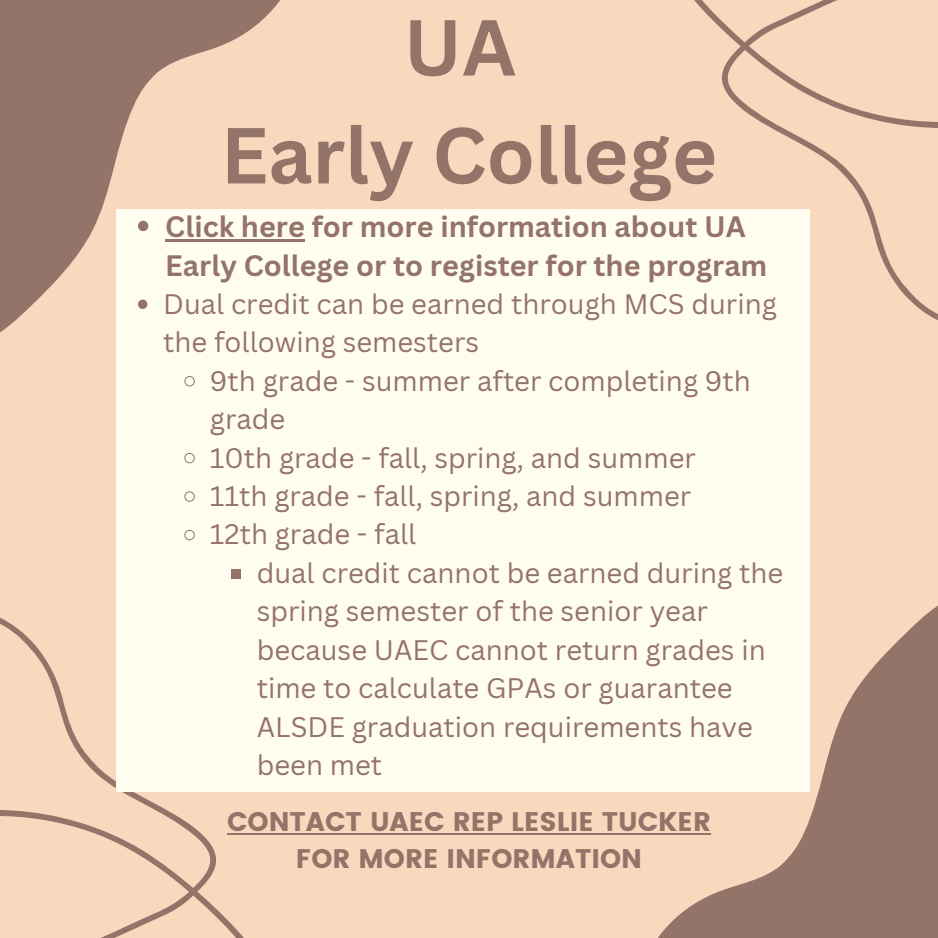
<style>
.page{position:relative;width:938px;height:938px;background:#fff}
.page>*{position:absolute;margin:0;border:0;box-sizing:border-box;transform-origin:0 0}
.t1{font:700 77.5px/107.8px "Canva Sans";color:#947369;text-align:center}
.t2{font:700 28.75px/39.4px "Canva Sans";color:#947369}
.t3{font:27.5px/38.5px "Canva Sans";color:#947369}
.t4{font:26.88px/37.5px "Poppins";color:#947369;text-align:center}
</style>
<div class="page">
<div style="left:0;top:0;width:938px;height:937px;background:#f8d9be"></div>
<svg style="left:0;top:0;width:280px;height:333px;fill:#947369"></svg>
<svg style="left:0;top:618px;width:79px;height:125px"></svg>
<div style="left:116px;top:209px;width:693px;height:582px;background:#fffdf0"></div>
<svg style="left:0;top:743px;width:343px;height:194px"></svg>
<svg style="left:525px;top:554px;width:413px;height:383px"></svg>
<svg style="left:809px;top:194px;width:129px;height:216px"></svg>
<svg style="left:694px;top:0;width:244px;height:194px"></svg>
<svg style="left:138px;top:221px;width:10px;height:10px"></svg>
<hr style="left:165px;top:239px;width:140px;height:2px;background:#947369">
<svg style="left:138px;top:299px;width:9px;height:10px"></svg>
<svg style="left:184px;top:376px;width:11px;height:11px"></svg>
<svg style="left:184px;top:453px;width:11px;height:11px"></svg>
<svg style="left:184px;top:491px;width:11px;height:11px"></svg>
<svg style="left:184px;top:529px;width:11px;height:12px"></svg>
<div style="left:232px;top:569px;width:9px;height:9px;background:#947369"></div>
<hr style="left:227px;top:832px;width:484px;height:2px;background:#947369">
<h1 class="t1" style="left:221px;top:-8px;width:498px">UA<br>Early College</h1>
<p class="t2" style="left:165px;top:206px;width:603px">Click here for more information about UA<br>Early College or to register for the program</p>
<p class="t3" style="left:163px;top:284px;width:615px">Dual credit can be earned through MCS during the following semesters</p>
<p class="t3" style="left:210px;top:360px;width:542px">9th grade - summer after completing 9th grade<br>10th grade - fall, spring, and summer<br>11th grade - fall, spring, and summer<br>12th grade - fall</p>
<p class="t3" style="left:257px;top:553px;width:528px">dual credit cannot be earned during the spring semester of the senior year because UAEC cannot return grades in time to calculate GPAs or guarantee<br>ALSDE graduation requirements have been met</p>
<p class="t4" style="left:227px;top:802px;width:485px">CONTACT UAEC REP LESLIE TUCKER<br>FOR MORE INFORMATION</p>
</div>
